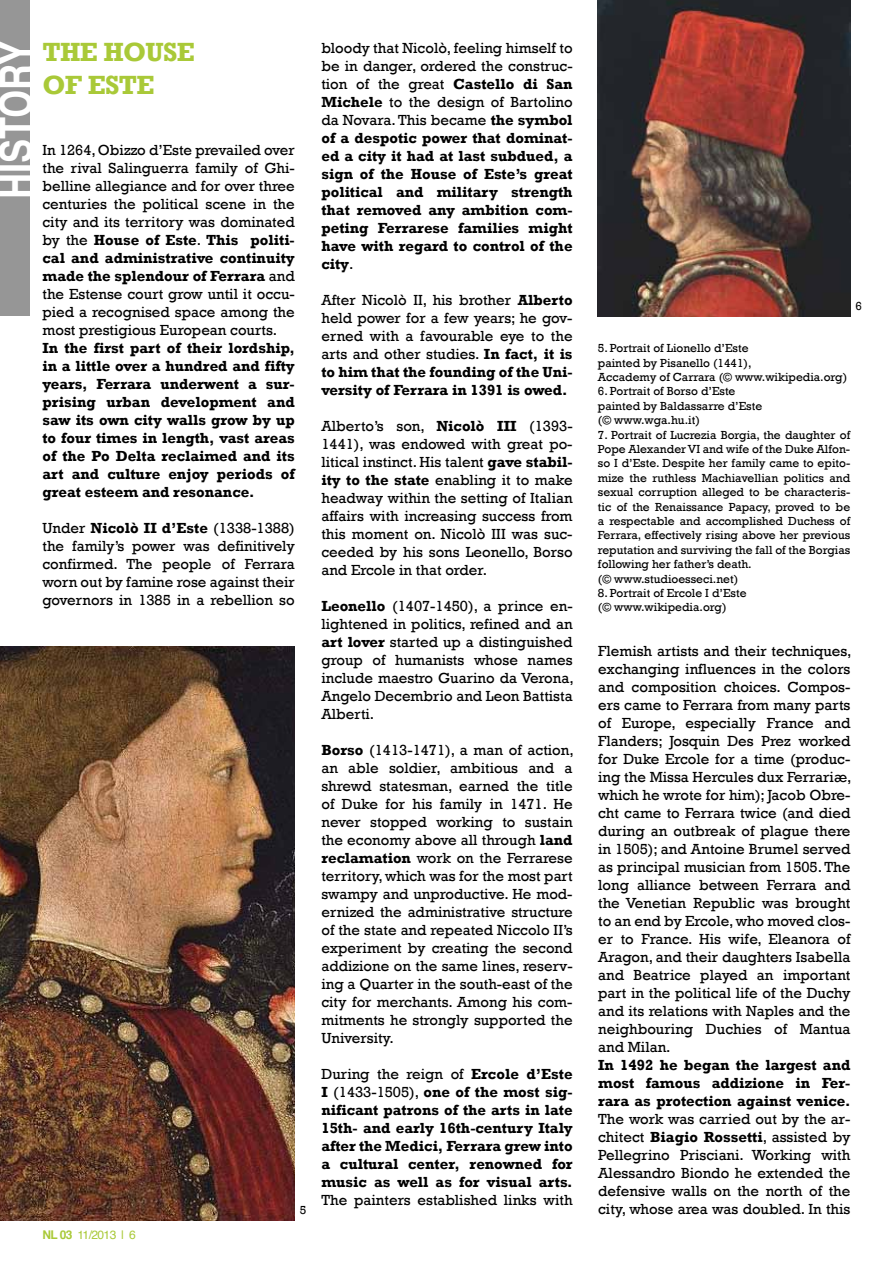
<style>
.page{position:relative;width:893px;height:1263px;background:#fff}
.page>*{position:absolute;margin:0;border:0;box-sizing:border-box;transform-origin:0 0}
.t1{font:700 45.3px "Helvetica";color:#fff;scale:.8 1}
.t2{font:700 27px/32.4px "Rockwell";letter-spacing:-.025em;color:#a9c938}
.t3{font:15px/18px "Rockwell";color:#000;text-align:justify}
.t4{font:700 15px/18px "Rockwell";color:#000;text-align:justify}
.t5{font:12px/14.4px "Rockwell";color:#000}
.t6{font:12px "Helvetica";letter-spacing:-.05em;color:#a9c938}
.s1{font-weight:700}
.s2{font-weight:400}
</style>
<div class="page">
<div style="left:0;top:0;width:30px;height:316px;background:#969696"></div>
<img style="left:0;top:646px;width:295px;height:574px">
<img style="left:598px;top:0;width:253px;height:316px">
<h1 class="t1" style="left:-20px;top:199px;width:195px;rotate:-90deg">HISTORY</h1>
<h2 class="t2" style="left:43px;top:36px;width:137px">The House of Este</h2>
<p class="t3" style="left:42px;top:141px;width:254px">In 1264, Obizzo d’Este prevailed over the rival Salinguerra family of Ghi&shy;belline allegiance and for over three centuries the political scene in the city and its territory was dominated by the <span class="s1">House of Este</span>. <span class="s1">This politi&shy;cal and administrative continuity made the splendour of Ferrara</span> and the Estense court grow until it occu&shy;pied a recognised space among the most prestigious European courts.</p>
<p class="t4" style="left:42px;top:339px;width:254px">In the first part of their lordship, in a little over a hundred and fifty years, Ferrara underwent a sur&shy;prising urban development and saw its own city walls grow by up to four times in length, vast areas of the Po Delta reclaimed and its art and culture enjoy periods of great esteem and resonance.</p>
<p class="t3" style="left:42px;top:519px;width:254px">Under <span class="s1">Nicolò II d’Este</span> (1338-1388) the family’s power was definitively confirmed. The people of Ferrara worn out by famine rose against their governors in 1385 in a rebellion so</p>
<p class="t6" style="left:43px;top:1226px;width:95px"><span class="s1">NL 03</span> 11/2013 | 6</p>
<p class="t5" style="left:300px;top:1203px;width:8px">5</p>
<p class="t4" style="left:321px;top:39px;width:253px"><span class="s2">bloody that Nicolò, feeling himself to be in danger, ordered the construc&shy;tion of the great</span> Castello di San Michele <span class="s2">to the design of Bartolino da Novara. This became</span> the symbol of a despotic power that dominat&shy;ed a city it had at last subdued, a sign of the House of Este’s great political and military strength that removed any ambition com&shy;peting Ferrarese families might have with regard to control of the city<span class="s2">.</span></p>
<p class="t3" style="left:321px;top:291px;width:253px">After Nicolò II, his brother <span class="s1">Alberto </span>held power for a few years; he gov&shy;erned with a favourable eye to the arts and other studies. <span class="s1">In fact, it is to him that the founding of the Uni&shy;versity of Ferrara in 1391 is owed.</span></p>
<p class="t3" style="left:321px;top:417px;width:253px">Alberto’s son, <span class="s1">Nicolò III</span> (1393- 1441), was endowed with great po&shy;litical instinct. His talent <span class="s1">gave stabil&shy;ity to the state</span> enabling it to make headway within the setting of Italian affairs with increasing success from this moment on. Nicolò III was suc&shy;ceeded by his sons Leonello, Borso and Ercole in that order.</p>
<p class="t3" style="left:321px;top:597px;width:254px"><span class="s1">Leonello</span> (1407-1450), a prince en&shy;lightened in politics, refined and an <span class="s1">art lover</span> started up a distinguished group of humanists whose names include maestro Guarino da Verona, Angelo Decembrio and Leon Battista Alberti.</p>
<p class="t3" style="left:321px;top:741px;width:254px"><span class="s1">Borso</span> (1413-1471), a man of action, an able soldier, ambitious and a shrewd statesman, earned the title of Duke for his family in 1471. He never stopped working to sustain the economy above all through <span class="s1">land reclamation</span> work on the Ferrarese territory, which was for the most part swampy and unproductive. He mod&shy;ernized the administrative structure of the state and repeated Niccolo II’s experiment by creating the second addizione on the same lines, reserv&shy;ing a Quarter in the south-east of the city for merchants. Among his com&shy;mitments he strongly supported the University.</p>
<p class="t4" style="left:321px;top:1065px;width:253px"><span class="s2">During the reign of</span> Ercole d’Este I <span class="s2">(1433-1505),</span> one of the most sig&shy;nificant patrons of the arts in late 15th- and early 16th-century Italy after the Medici, Ferrara grew into a cultural center, renowned for music as well as for visual arts.</p>
<p class="t3" style="left:321px;top:1191px;width:253px">The painters established links with</p>
<p class="t5" style="left:855px;top:299px;width:8px">6</p>
<p class="t5" style="left:598px;top:341px;width:251px">5. Portrait of Lionello d’Este<br>painted by Pisanello (1441),<br>Accademy of Carrara (© www.wikipedia.org)</p>
<p class="t5" style="left:598px;top:384px;width:166px">6. Portrait of Borso d’Este painted by Baldassarre d’Este (© www.wga.hu.it)</p>
<p class="t5" style="left:598px;top:428px;width:254px">7. Portrait of Lucrezia Borgia, the daughter of Pope Alexander VI and wife of the Duke Alfon&shy;so I d’Este. Despite her family came to epito&shy;mize the ruthless Machiavellian politics and sexual corruption alleged to be characteris&shy;tic of the Renaissance Papacy, proved to be a respectable and accomplished Duchess of Ferrara, effectively rising above her previous reputation and surviving the fall of the Borgias following her father’s death.<br>(© www.studioesseci.net)</p>
<p class="t5" style="left:598px;top:586px;width:150px">8. Portrait of Ercole I d’Este (© www.wikipedia.org)</p>
<p class="t3" style="left:598px;top:642px;width:255px">Flemish artists and their techniques, exchanging influences in the colors and composition choices. Compos&shy;ers came to Ferrara from many parts of Europe, especially France and Flanders; Josquin Des Prez worked for Duke Ercole for a time (produc&shy;ing the Missa Hercules dux Ferrariæ, which he wrote for him); Jacob Obre&shy;cht came to Ferrara twice (and died during an outbreak of plague there in 1505); and Antoine Brumel served as principal musician from 1505. The long alliance between Ferrara and the Venetian Republic was brought to an end by Ercole, who moved clos&shy;er to France. His wife, Eleanora of Aragon, and their daughters Isabella and Beatrice played an important part in the political life of the Duchy and its relations with Naples and the neighbouring Duchies of Mantua and Milan.</p>
<p class="t4" style="left:598px;top:1056px;width:254px">In 1492 he began the largest and most famous addizione in Fer&shy;rara as protection against venice.</p>
<p class="t3" style="left:598px;top:1110px;width:254px">The work was carried out by the ar&shy;chitect <span class="s1">Biagio Rossetti</span>, assisted by Pellegrino Prisciani. Working with Alessandro Biondo he extended the defensive walls on the north of the city, whose area was doubled. In this</p>
</div>
